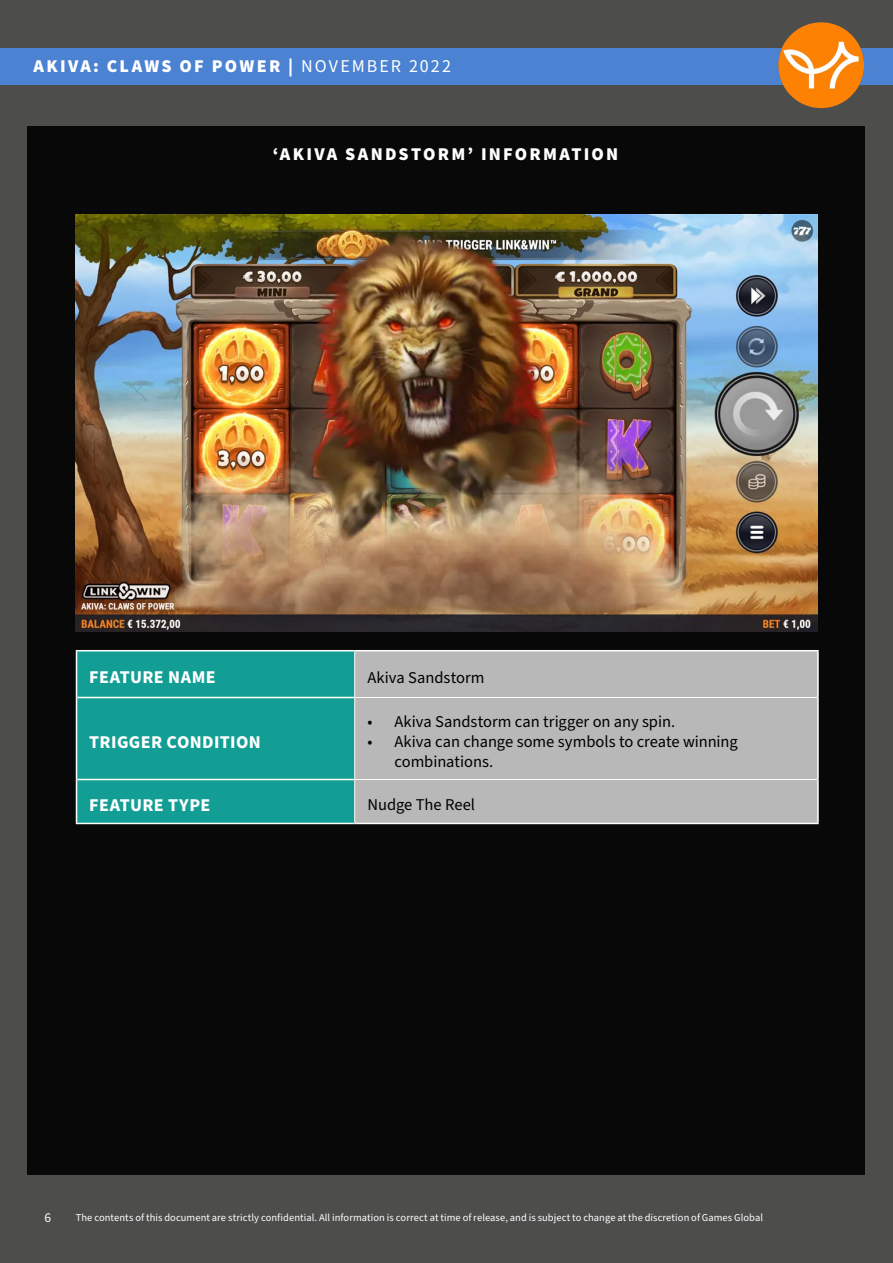
<style>
.page{position:relative;width:893px;height:1263px;background:#4d4d4c}
.page>*{position:absolute;margin:0;border:0;box-sizing:border-box;transform-origin:0 0}
.t1{font:900 18px "Source Sans Pro";letter-spacing:.125em;color:#fff}
.t2{font:700 18px "Source Sans Pro";letter-spacing:.02em;color:#fff}
.t3{font:16.5px/19.8px "Source Sans Pro";color:#000}
.t4{font:13.5px "Source Sans Pro";color:#fff}
.t5{font:10.5px "Source Sans Pro";letter-spacing:.005em;color:#fff}
.s1{font-weight:400}
</style>
<div class="page">
<div style="left:0;top:48px;width:893px;height:37px;background:#4b82d2"></div>
<img style="left:778px;top:22px;width:86px;height:86px;border-radius:43px">
<div style="left:27px;top:126px;width:837px;height:1049px;background:#080808"></div>
<img style="left:76px;top:214px;width:741px;height:417px">
<div style="left:77px;top:651px;width:277px;height:172px;background:#139e95"></div>
<div style="left:355px;top:651px;width:462px;height:172px;background:#b9b8b8"></div>
<hr style="left:76px;top:823px;width:279px;height:1px;background:#fff">
<hr style="left:77px;top:779px;width:277px;height:1px;background:#fff">
<hr style="left:77px;top:697px;width:277px;height:1px;background:#fff">
<hr style="left:355px;top:823px;width:464px;height:1px;background:#fff">
<hr style="left:76px;top:650px;width:279px;height:1px;background:#fff">
<hr style="left:355px;top:650px;width:464px;height:1px;background:#fff">
<hr style="left:76px;top:651px;width:1px;height:46px;background:#fff">
<hr style="left:76px;top:697px;width:1px;height:82px;background:#fff">
<hr style="left:76px;top:779px;width:1px;height:44px;background:#fff">
<hr style="left:354px;top:651px;width:1px;height:46px;background:#fff">
<hr style="left:354px;top:697px;width:1px;height:82px;background:#fff">
<hr style="left:354px;top:779px;width:1px;height:44px;background:#fff">
<hr style="left:817px;top:651px;width:2px;height:46px;background:#fff">
<hr style="left:817px;top:697px;width:2px;height:82px;background:#fff">
<hr style="left:817px;top:779px;width:2px;height:44px;background:#fff">
<hr style="left:355px;top:697px;width:462px;height:1px;background:#fff">
<hr style="left:355px;top:779px;width:462px;height:1px;background:#fff">
<h1 class="t1" style="left:33px;top:54px;width:419px">AKIVA: CLAWS OF POWER | <span class="s1">NOVEMBER 2022</span></h1>
<h1 class="t1" style="left:273px;top:141px;width:347px">‘AKIVA SANDSTORM’ INFORMATION</h1>
<h1 class="t2" style="left:89px;top:665px;width:128px">FEATURE NAME</h1>
<h2 class="t3" style="left:367px;top:668px;width:119px">Akiva Sandstorm</h2>
<h1 class="t2" style="left:89px;top:729px;width:173px">TRIGGER CONDITION</h1>
<h2 class="t3" style="left:367px;top:712px;width:309px">• Akiva Sandstorm can trigger on any spin.</h2>
<h2 class="t3" style="left:394px;top:732px;width:345px;text-indent:-27px">• Akiva can change some symbols to create winning combinations.</h2>
<h1 class="t2" style="left:89px;top:792px;width:122px">FEATURE TYPE</h1>
<h2 class="t3" style="left:367px;top:795px;width:109px">Nudge The Reel</h2>
<p class="t4" style="left:44px;top:1208px;width:8px">6</p>
<p class="t5" style="left:76px;top:1210px;width:689px">The contents of this document are strictly confidential. All information is correct at time of release, and is subject to change at the discretion of Games Global</p>
</div>
